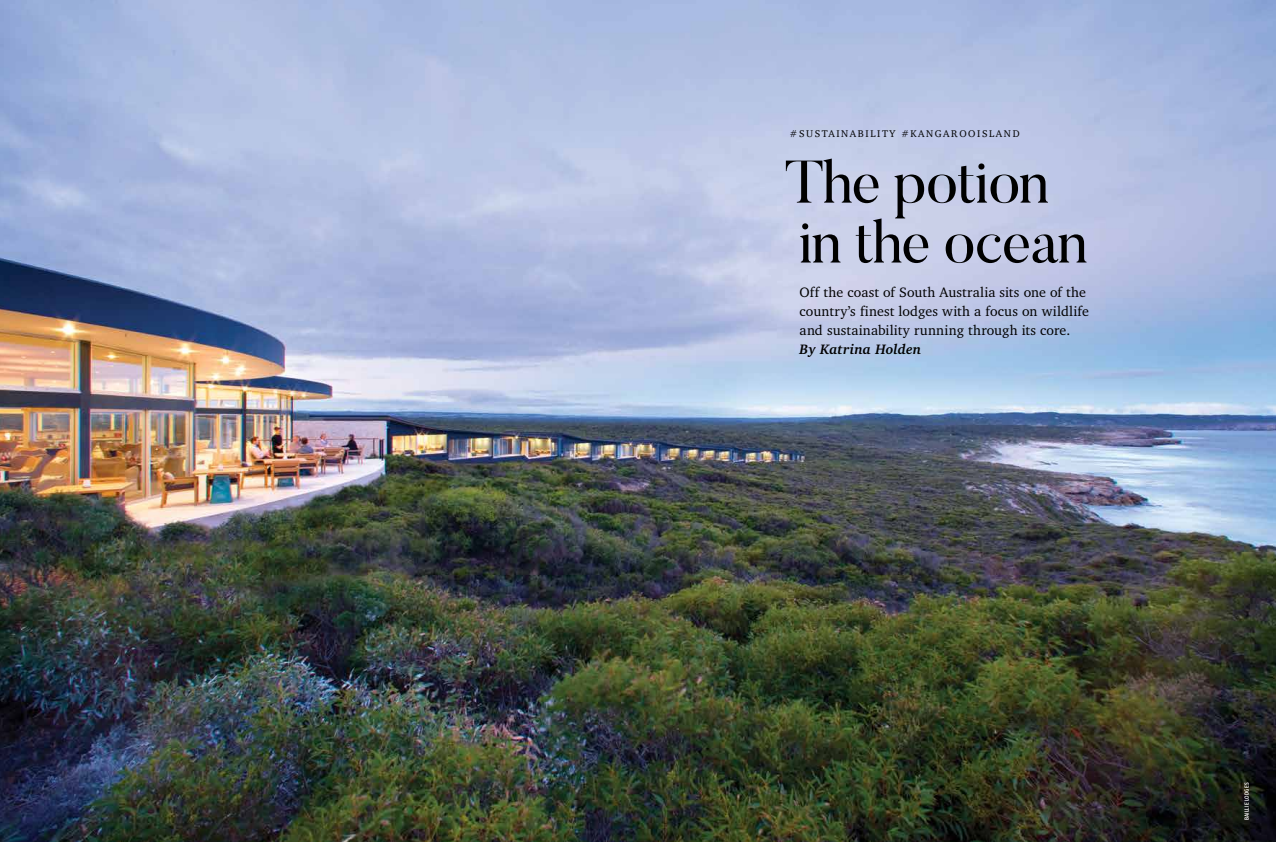
<style>
.page{position:relative;width:1276px;height:842px;background:#fff}
.page>*{position:absolute;margin:0;border:0;box-sizing:border-box;transform-origin:0 0}
.t1{font:59.7px/59.9px "Butler";letter-spacing:-.02em;color:#000}
.t2{font:14px/19px "Charter IT Cby BT";letter-spacing:.01em;color:#000}
.t3{font:italic 700 14px "Charter IT Cby BT";letter-spacing:.015em;color:#000}
.t4{font:10px "Charter";letter-spacing:.16em;color:#000}
.t5{font:500 6px "Gotham X Narrow";letter-spacing:.03em;color:#fff}
</style>
<div class="page">
<img style="left:0;top:0;width:1276px;height:842px">
<p class="t4" style="left:790px;top:124px;width:231px">#SUSTAINABILITY #KANGAROOISLAND</p>
<h1 class="t1" style="left:784px;top:151px;width:305px">The potion in the ocean</h1>
<p class="t2" style="left:799px;top:282px;width:291px">Off the coast of South Australia sits one of the country’s finest lodges with a focus on wildlife and sustainability running through its core.</p>
<p class="t3" style="left:799px;top:340px;width:123px">By Katrina Holden</p>
<p class="t5" style="left:1243px;top:820px;width:39px;rotate:-90deg">BAILLIE LODGES</p>
</div>
